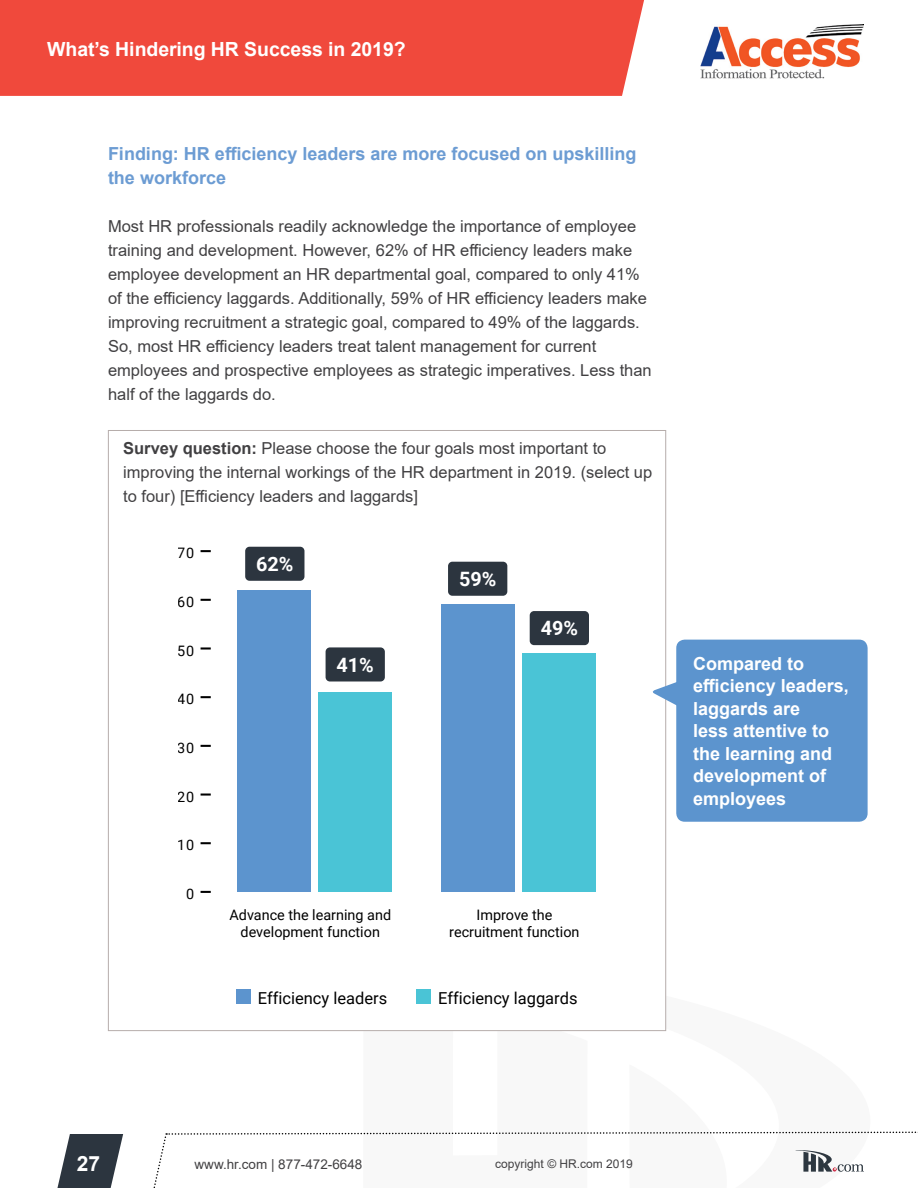
<style>
.page{position:relative;width:918px;height:1188px;background:#fff}
.page>*{position:absolute;margin:0;border:0;box-sizing:border-box;transform-origin:0 0}
.t1{font:700 21px "Arial";color:#fff}
.t2{font:700 19.8px "Roboto";color:#fff}
.t3{font:700 19.5px "Arial";letter-spacing:-.005em;color:#fff}
.t4{font:700 18px/22.5px "Arial";color:#fff}
.t5{font:700 18px/24px "Arial";color:#6c9cd3}
.t6{font:16.5px/24px "Arial";color:#414042}
.t7{font:16.5px "Roboto";color:#000}
.t8{font:14.4px/17.2px "Roboto";color:#000;text-align:center}
.t9{font:13.5px "Arial";color:#414042}
.t10{font:12px "Arial";color:#414042}
.s1{font-weight:700}
</style>
<div class="page">
<div style="left:0;top:0;width:644px;height:96px;background:#f0493c"></div>
<svg style="left:57px;top:1134px;width:66px;height:54px"></svg>
<svg style="left:153px;top:1131px;width:765px;height:57px"></svg>
<div style="left:245px;top:547px;width:59px;height:34px;background:#2c353f;border-radius:4px"></div>
<div style="left:326px;top:647px;width:59px;height:35px;background:#2c353f;border-radius:4px"></div>
<div style="left:448px;top:562px;width:59px;height:34px;background:#2c353f;border-radius:4px"></div>
<div style="left:530px;top:611px;width:59px;height:34px;background:#2c353f;border-radius:4px"></div>
<div style="left:236px;top:989px;width:14px;height:15px;background:#5c94ce"></div>
<div style="left:416px;top:989px;width:15px;height:15px;background:#4ac4d6"></div>
<svg style="left:201px;top:891px;width:10px;height:2px"></svg>
<svg style="left:201px;top:842px;width:10px;height:2px"></svg>
<svg style="left:201px;top:794px;width:10px;height:2px"></svg>
<svg style="left:201px;top:745px;width:10px;height:2px"></svg>
<svg style="left:201px;top:696px;width:10px;height:2px"></svg>
<svg style="left:201px;top:647px;width:10px;height:3px"></svg>
<svg style="left:201px;top:599px;width:10px;height:2px"></svg>
<svg style="left:201px;top:550px;width:10px;height:2px"></svg>
<div style="left:318px;top:692px;width:74px;height:200px;background:#4ac4d6"></div>
<div style="left:523px;top:653px;width:73px;height:239px;background:#4ac4d6"></div>
<div style="left:237px;top:590px;width:73px;height:302px;background:#5c94ce"></div>
<div style="left:441px;top:605px;width:73px;height:287px;background:#5c94ce"></div>
<div style="left:676px;top:640px;width:192px;height:182px;background:#5c94ce;border-radius:9px"></div>
<svg style="left:652px;top:679px;width:25px;height:31px"></svg>
<img style="left:700px;top:25px;width:163px;height:54px">
<p class="t3" style="left:47px;top:35px;width:360px">What’s Hindering HR Success in 2019?</p>
<p class="t5" style="left:108px;top:142px;width:530px">Finding: HR efficiency leaders are more focused on upskilling the workforce</p>
<p class="t6" style="left:108px;top:214px;width:545px">Most HR professionals readily acknowledge the importance of employee training and development. However, 62% of HR efficiency leaders make employee development an HR departmental goal, compared to only 41% of the efficiency laggards. Additionally, 59% of HR efficiency leaders make improving recruitment a strategic goal, compared to 49% of the laggards.<br>So, most HR efficiency leaders treat talent management for current employees and prospective employees as strategic imperatives. Less than half of the laggards do.</p>
<p class="t6" style="left:123px;top:436px;width:531px"><span class="s1">Survey question:</span> Please choose the four goals most important to improving the internal workings of the HR department in 2019. (select up to four) [Efficiency leaders and laggards]</p>
<p class="t8" style="left:178px;top:544px;width:18px">70</p>
<p class="t8" style="left:178px;top:593px;width:18px">60</p>
<p class="t8" style="left:178px;top:641px;width:18px">50</p>
<p class="t8" style="left:178px;top:690px;width:18px">40</p>
<p class="t8" style="left:178px;top:739px;width:18px">30</p>
<p class="t8" style="left:178px;top:787px;width:18px">20</p>
<p class="t8" style="left:178px;top:836px;width:18px">10</p>
<p class="t8" style="left:186px;top:885px;width:10px">0</p>
<p class="t2" style="left:256px;top:550px;width:39px">62%</p>
<p class="t2" style="left:337px;top:651px;width:39px">41%</p>
<p class="t2" style="left:459px;top:565px;width:39px">59%</p>
<p class="t2" style="left:541px;top:614px;width:39px">49%</p>
<p class="t8" style="left:229px;top:906px;width:163px">Advance the learning and development function</p>
<p class="t8" style="left:449px;top:906px;width:132px">Improve the recruitment function</p>
<p class="t7" style="left:258px;top:986px;width:131px">Efficiency leaders</p>
<p class="t7" style="left:438px;top:986px;width:141px">Efficiency laggards</p>
<p class="t4" style="left:693px;top:652px;width:157px">Compared to efficiency leaders, laggards are<br>less attentive to the learning and development of employees</p>
<p class="t1" style="left:77px;top:1149px;width:25px">27</p>
<p class="t9" style="left:195px;top:1155px;width:169px">www.hr.com | 877-472-6648</p>
<p class="t10" style="left:495px;top:1156px;width:139px">copyright © HR.com 2019</p>
</div>
